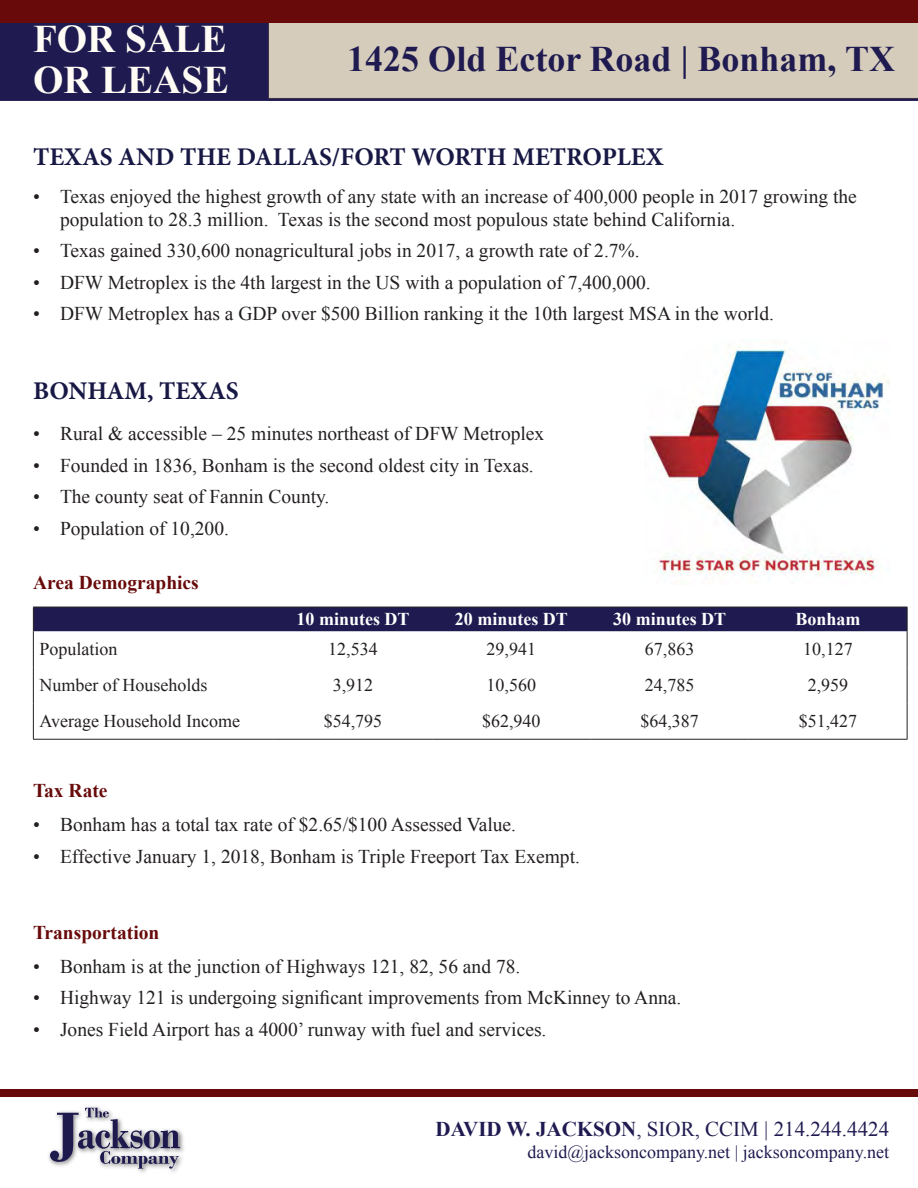
<style>
.page{position:relative;width:918px;height:1188px;background:#fff}
.page>*{position:absolute;margin:0;border:0;box-sizing:border-box;transform-origin:0 0}
.t1{font:700 65.4px "Bodoni";color:#1e1a4e}
.t2{font:700 39px/41px "Times New Roman";color:#fffcf5}
.t3{font:700 36px "Times New Roman";color:#1f1b50}
.t4{font:700 25.5px "Minion Pro";color:#181845}
.t5{font:21px "Times New Roman";color:#1f1b50}
.t6{font:19.5px/22.5px "Times New Roman";color:#231f20}
.t7{font:700 19.5px "Times New Roman";color:#680a0a}
.t8{font:18px "Times New Roman";color:#231f20}
.t9{font:18px "Times New Roman";color:#1f1b50}
.t10{font:700 18px "Times New Roman";color:#fff}
.s1{font-weight:700}
</style>
<div class="page">
<div style="left:0;top:1089px;width:918px;height:7px;background:#680a0a"></div>
<img style="left:44px;top:1096px;width:144px;height:77px">
<svg style="left:78px;top:1108px;width:102px;height:61px"></svg>
<div style="left:0;top:0;width:918px;height:23px;background:#680a0a"></div>
<hr style="left:0;top:98px;width:918px;height:3px;background:#1f1b50">
<div style="left:0;top:23px;width:269px;height:76px;background:#1f1b50"></div>
<div style="left:269px;top:23px;width:649px;height:76px;background:#d6ccbc"></div>
<div style="left:33px;top:607px;width:875px;height:24px;background:#1f1b50"></div>
<hr style="left:33px;top:631px;width:1px;height:36px;background:#231f20">
<hr style="left:907px;top:631px;width:1px;height:36px;background:#231f20">
<hr style="left:33px;top:667px;width:1px;height:36px;background:#231f20">
<hr style="left:907px;top:667px;width:1px;height:36px;background:#231f20">
<hr style="left:33px;top:703px;width:1px;height:36px;background:#231f20">
<hr style="left:907px;top:703px;width:1px;height:36px;background:#231f20">
<hr style="left:33px;top:739px;width:241px;height:1px;background:#231f20">
<hr style="left:274px;top:739px;width:158px;height:1px;background:#231f20">
<hr style="left:432px;top:739px;width:158px;height:1px;background:#231f20">
<hr style="left:590px;top:739px;width:159px;height:1px;background:#231f20">
<hr style="left:749px;top:739px;width:159px;height:1px;background:#231f20">
<img style="left:646px;top:347px;width:243px;height:229px">
<h2 class="t2" style="left:33px;top:18px;width:198px">FOR SALE<br>OR LEASE</h2>
<h3 class="t3" style="left:347px;top:34px;width:549px">1425 Old Ector Road | Bonham, TX</h3>
<p class="t4" style="left:33px;top:139px;width:632px">TEXAS AND THE DALLAS/FORT WORTH METROPLEX</p>
<p class="t6" style="left:60px;top:185px;width:798px;text-indent:-27px">• Texas enjoyed the highest growth of any state with an increase of 400,000 people in 2017 growing the population to 28.3 million. Texas is the second most populous state behind California.</p>
<p class="t6" style="left:33px;top:239px;width:608px">• Texas gained 330,600 nonagricultural jobs in 2017, a growth rate of 2.7%.</p>
<p class="t6" style="left:33px;top:270px;width:619px">• DFW Metroplex is the 4th largest in the US with a population of 7,400,000.</p>
<p class="t6" style="left:33px;top:302px;width:743px">• DFW Metroplex has a GDP over $500 Billion ranking it the 10th largest MSA in the world.</p>
<p class="t4" style="left:33px;top:372px;width:207px">BONHAM, TEXAS</p>
<p class="t6" style="left:33px;top:422px;width:513px">• Rural &amp; accessible – 25 minutes northeast of DFW Metroplex</p>
<p class="t6" style="left:33px;top:454px;width:502px">• Founded in 1836, Bonham is the second oldest city in Texas.</p>
<p class="t6" style="left:33px;top:485px;width:298px">• The county seat of Fannin County.</p>
<p class="t6" style="left:33px;top:517px;width:198px">• Population of 10,200.</p>
<p class="t7" style="left:33px;top:569px;width:167px">Area Demographics</p>
<p class="t10" style="left:297px;top:607px;width:115px">10 minutes DT</p>
<p class="t10" style="left:455px;top:607px;width:115px">20 minutes DT</p>
<p class="t10" style="left:613px;top:607px;width:115px">30 minutes DT</p>
<p class="t10" style="left:795px;top:607px;width:67px">Bonham</p>
<p class="t8" style="left:39px;top:637px;width:80px">Population</p>
<p class="t8" style="left:328px;top:637px;width:51px">12,534</p>
<p class="t8" style="left:487px;top:637px;width:51px">29,941</p>
<p class="t8" style="left:645px;top:637px;width:51px">67,863</p>
<p class="t8" style="left:803px;top:637px;width:51px">10,127</p>
<p class="t8" style="left:39px;top:673px;width:169px">Number of Households</p>
<p class="t8" style="left:333px;top:673px;width:42px">3,912</p>
<p class="t8" style="left:487px;top:673px;width:51px">10,560</p>
<p class="t8" style="left:645px;top:673px;width:51px">24,785</p>
<p class="t8" style="left:808px;top:673px;width:42px">2,959</p>
<p class="t8" style="left:39px;top:709px;width:202px">Average Household Income</p>
<p class="t8" style="left:324px;top:709px;width:60px">$54,795</p>
<p class="t8" style="left:482px;top:709px;width:60px">$62,940</p>
<p class="t8" style="left:640px;top:709px;width:60px">$64,387</p>
<p class="t8" style="left:799px;top:709px;width:60px">$51,427</p>
<p class="t7" style="left:33px;top:777px;width:76px">Tax Rate</p>
<p class="t6" style="left:33px;top:813px;width:485px">• Bonham has a total tax rate of $2.65/$100 Assessed Value.</p>
<p class="t6" style="left:33px;top:845px;width:549px">• Effective January 1, 2018, Bonham is Triple Freeport Tax Exempt.</p>
<p class="t7" style="left:33px;top:919px;width:128px">Transportation</p>
<p class="t6" style="left:33px;top:955px;width:489px">• Bonham is at the junction of Highways 121, 82, 56 and 78.</p>
<p class="t6" style="left:33px;top:986px;width:650px">• Highway 121 is undergoing significant improvements from McKinney to Anna.</p>
<p class="t6" style="left:33px;top:1018px;width:515px">• Jones Field Airport has a 4000’ runway with fuel and services.</p>
<h1 class="t1" style="left:49px;top:1096px;width:34px">J</h1>
<p class="t5" style="left:436px;top:1115px;width:455px"><span class="s1">DAVID W. JACKSON</span>, SIOR, CCIM | 214.244.4424</p>
<p class="t9" style="left:527px;top:1140px;width:363px">david@jacksoncompany.net | jacksoncompany.net</p>
</div>
